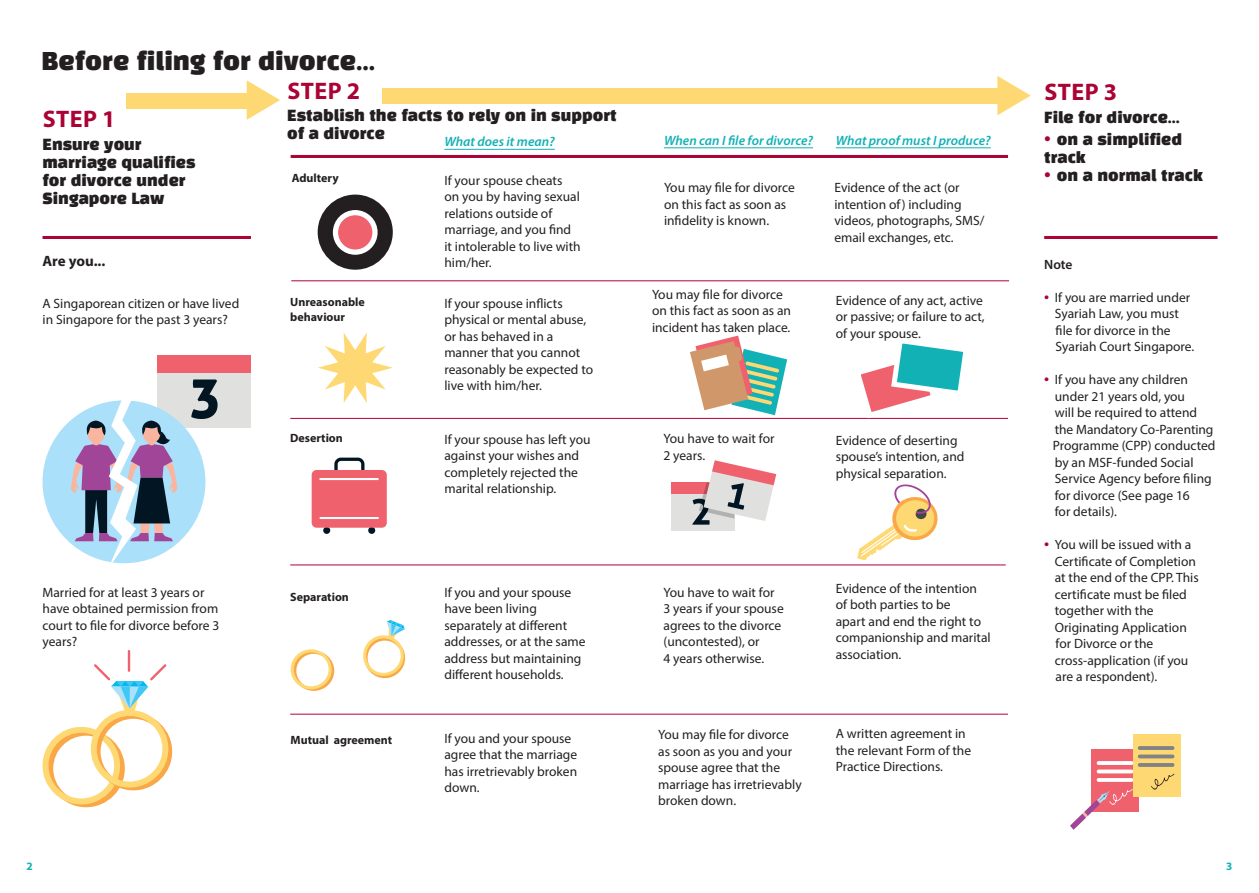
<style>
.page{position:relative;width:1259px;height:893px;background:#fff}
.page>*{position:absolute;margin:0;border:0;box-sizing:border-box;transform-origin:0 0}
.t1{font:24px "Black Han Sans";color:#231f20}
.t2{font:700 24px "Myriad Pro";letter-spacing:.02em;color:#ab0333}
.t3{font:15px/18px "Black Han Sans";color:#231f20}
.t4{font:700 15px "Myriad Pro";letter-spacing:-.005em;color:#231f20}
.t5{font:13.5px/16.5px "Myriad Pro";color:#231f20}
.t6{font:italic 600 13.5px "Myriad Pro";color:#12b1b5}
.t7{font:600 13.5px "Myriad Pro";color:#231f20}
.t8{font:700 12px/15px "Myriad Pro";color:#231f20}
.t9{font:700 11.25px "Myriad Pro";color:#12b1b5}
.s1{font-family:"Myriad Pro";font-size:24px;color:#ab0333}
.s2{font-size:18px;color:#ab0333}
</style>
<div class="page">
<div style="left:158px;top:362px;width:93px;height:66px;background:#e0e1df"></div>
<div style="left:158px;top:355px;width:93px;height:17px;background:#f0616e"></div>
<svg style="left:191px;top:379px;width:27px;height:40px"></svg>
<div style="left:43px;top:400px;width:162px;height:163px;background:#aae0f9;border-radius:50%"></div>
<svg style="left:71px;top:389px;width:106px;height:175px"></svg>
<hr style="left:290px;top:565px;width:715px;height:1px;background:#ab0333">
<hr style="left:444px;top:149px;width:111px;height:1px;background:#12b1b5">
<hr style="left:664px;top:147px;width:149px;height:1px;background:#12b1b5">
<hr style="left:836px;top:147px;width:154px;height:1px;background:#12b1b5">
<hr style="left:290px;top:418px;width:718px;height:1px;background:#ab0333">
<hr style="left:290px;top:714px;width:718px;height:1px;background:#ab0333">
<hr style="left:291px;top:155px;width:717px;height:3px;background:#ab0333">
<hr style="left:43px;top:236px;width:208px;height:3px;background:#ab0333">
<hr style="left:128px;top:650px;width:2px;height:22px;background:#f0616e">
<svg style="left:43px;top:664px;width:129px;height:143px"></svg>
<div style="left:671px;top:487px;width:63px;height:44px;background:#e0e1df"></div>
<div style="left:671px;top:483px;width:63px;height:11px;background:#f0616e"></div>
<svg style="left:692px;top:460px;width:84px;height:65px"></svg>
<svg style="left:690px;top:336px;width:97px;height:79px"></svg>
<svg style="left:851px;top:343px;width:120px;height:76px"></svg>
<svg style="left:857px;top:484px;width:81px;height:76px"></svg>
<svg style="left:318px;top:332px;width:75px;height:71px"></svg>
<div style="left:323px;top:527px;width:7px;height:7px;background:#011622;border-radius:50%"></div>
<div style="left:368px;top:527px;width:7px;height:7px;background:#011622;border-radius:50%"></div>
<svg style="left:334px;top:458px;width:30px;height:12px"></svg>
<div style="left:312px;top:470px;width:75px;height:58px;background:#f0616e;border-radius:5px"></div>
<hr style="left:319px;top:478px;width:60px;height:2px;background:#fff">
<hr style="left:319px;top:517px;width:60px;height:2px;background:#fff">
<svg style="left:291px;top:649px;width:43px;height:42px"></svg>
<svg style="left:363px;top:620px;width:43px;height:59px"></svg>
<div style="left:318px;top:195px;width:75px;height:75px;background:#231f20;border-radius:50%"></div>
<div style="left:335px;top:213px;width:40px;height:39px;background:#f0616e;border-radius:50%"></div>
<div style="left:333px;top:210px;width:44px;height:45px;border:5px solid #fff;border-radius:50%"></div>
<hr style="left:1044px;top:236px;width:173px;height:3px;background:#ab0333">
<svg style="left:247px;top:80px;width:33px;height:40px"></svg>
<div style="left:127px;top:94px;width:124px;height:15px;background:#fed872"></div>
<svg style="left:997px;top:76px;width:33px;height:39px"></svg>
<div style="left:382px;top:88px;width:623px;height:15px;background:#fed872"></div>
<div style="left:1091px;top:749px;width:48px;height:63px;background:#f0616e"></div>
<hr style="left:1096px;top:761px;width:37px;height:4px;background:#fef7f8;border-radius:2px">
<svg style="left:1096px;top:769px;width:37px;height:4px"></svg>
<hr style="left:1096px;top:778px;width:37px;height:4px;background:#fff;border-radius:2px">
<div style="left:1132px;top:734px;width:48px;height:63px;background:#fed872"></div>
<hr style="left:1137px;top:746px;width:37px;height:4px;background:#808285;border-radius:2px">
<svg style="left:1137px;top:754px;width:37px;height:4px"></svg>
<hr style="left:1137px;top:763px;width:37px;height:4px;background:#808285;border-radius:2px">
<svg style="left:1070px;top:789px;width:63px;height:41px"></svg>
<svg style="left:1151px;top:773px;width:23px;height:17px"></svg>
<hr style="left:291px;top:280px;width:718px;height:1px;background:#ab0333">
<p class="t1" style="left:42px;top:51px;width:335px">Before filing for divorce...</p>
<p class="t2" style="left:43px;top:104px;width:74px">STEP 1</p>
<p class="t3" style="left:43px;top:136px;width:154px">Ensure your marriage qualifies for divorce under<br>Singapore Law</p>
<p class="t4" style="left:43px;top:251px;width:64px">Are you...</p>
<p class="t5" style="left:43px;top:295px;width:198px">A Singaporean citizen or have lived in Singapore for the past 3 years?</p>
<p class="t5" style="left:43px;top:584px;width:178px">Married for at least 3 years or have obtained permission from court to file for divorce before 3 years?</p>
<p class="t2" style="left:287px;top:75px;width:74px">STEP 2</p>
<p class="t3" style="left:287px;top:107px;width:331px">Establish the facts to rely on in support of a divorce</p>
<p class="t8" style="left:292px;top:170px;width:48px">Adultery</p>
<p class="t6" style="left:444px;top:133px;width:112px">What does it mean?</p>
<p class="t5" style="left:444px;top:172px;width:138px">If your spouse cheats<br>on you by having sexual relations outside of marriage, and you find it intolerable to live with him/her.</p>
<p class="t5" style="left:444px;top:295px;width:150px">If your spouse inflicts physical or mental abuse, or has behaved in a manner that you cannot reasonably be expected to live with him/her.</p>
<p class="t8" style="left:290px;top:295px;width:76px">Unreasonable behaviour</p>
<p class="t8" style="left:290px;top:430px;width:54px">Desertion</p>
<p class="t8" style="left:290px;top:589px;width:60px">Separation</p>
<p class="t5" style="left:444px;top:431px;width:148px">If your spouse has left you against your wishes and completely rejected the marital relationship.</p>
<p class="t5" style="left:444px;top:584px;width:143px">If you and your spouse have been living separately at different addresses, or at the same address but maintaining different households.</p>
<p class="t6" style="left:664px;top:132px;width:151px">When can I file for divorce?</p>
<p class="t5" style="left:664px;top:179px;width:132px">You may file for divorce on this fact as soon as infidelity is known.</p>
<p class="t5" style="left:652px;top:286px;width:141px">You may file for divorce on this fact as soon as an incident has taken place.</p>
<p class="t6" style="left:836px;top:132px;width:156px">What proof must I produce?</p>
<p class="t5" style="left:834px;top:179px;width:151px">Evidence of the act (or intention of) including videos, photographs, SMS/ email exchanges, etc.</p>
<p class="t5" style="left:836px;top:292px;width:150px">Evidence of any act, active or passive; or failure to act, of your spouse.</p>
<p class="t5" style="left:663px;top:430px;width:112px">You have to wait for<br>2 years.</p>
<p class="t5" style="left:836px;top:432px;width:130px">Evidence of deserting spouse’s intention, and physical separation.</p>
<p class="t5" style="left:663px;top:584px;width:122px">You have to wait for<br>3 years if your spouse agrees to the divorce (uncontested), or<br>4 years otherwise.</p>
<p class="t5" style="left:836px;top:580px;width:156px">Evidence of the intention of both parties to be<br>apart and end the right to companionship and marital association.</p>
<p class="t8" style="left:291px;top:732px;width:103px">Mutual agreement</p>
<p class="t5" style="left:444px;top:730px;width:134px">If you and your spouse agree that the marriage has irretrievably broken down.</p>
<p class="t5" style="left:658px;top:726px;width:145px">You may file for divorce as soon as you and your spouse agree that the marriage has irretrievably broken down.</p>
<p class="t5" style="left:836px;top:725px;width:137px">A written agreement in the relevant Form of the<br>Practice Directions.</p>
<p class="t2" style="left:1044px;top:77px;width:74px">STEP 3</p>
<p class="t3" style="left:1044px;top:109px;width:137px">File for divorce...</p>
<p class="t3" style="left:1044px;top:131px;width:139px"><span class="s1">•</span> on a simplified track</p>
<p class="t3" style="left:1044px;top:167px;width:160px"><span class="s1">•</span> on a normal track</p>
<p class="t7" style="left:1044px;top:256px;width:30px">Note</p>
<p class="t5" style="left:1054px;top:289px;width:141px;text-indent:-11px"><span class="s2">•</span> If you are married under<br>Syariah Law, you must file for divorce in the<br>Syariah Court Singapore.</p>
<p class="t5" style="left:1052px;top:371px;width:164px;text-indent:-9px"><span class="s2">•</span> If you have any children under 21 years old, you<br>will be required to attend the Mandatory Co-Parenting<br>Programme (CPP) conducted by an MSF-funded Social<br>Service Agency before filing for divorce (See page 16<br>for details).</p>
<p class="t5" style="left:1054px;top:536px;width:145px;text-indent:-11px"><span class="s2">•</span> You will be issued with a<br>Certificate of Completion at the end of the CPP. This certificate must be filed together with the<br>Originating Application for Divorce or the</p>
<p class="t5" style="left:1054px;top:652px;width:135px">cross-application (if you</p>
<p class="t5" style="left:1055px;top:668px;width:103px">are a respondent).</p>
<p class="t9" style="left:26px;top:858px;width:8px">2</p>
<p class="t9" style="left:1226px;top:858px;width:8px">3</p>
</div>
